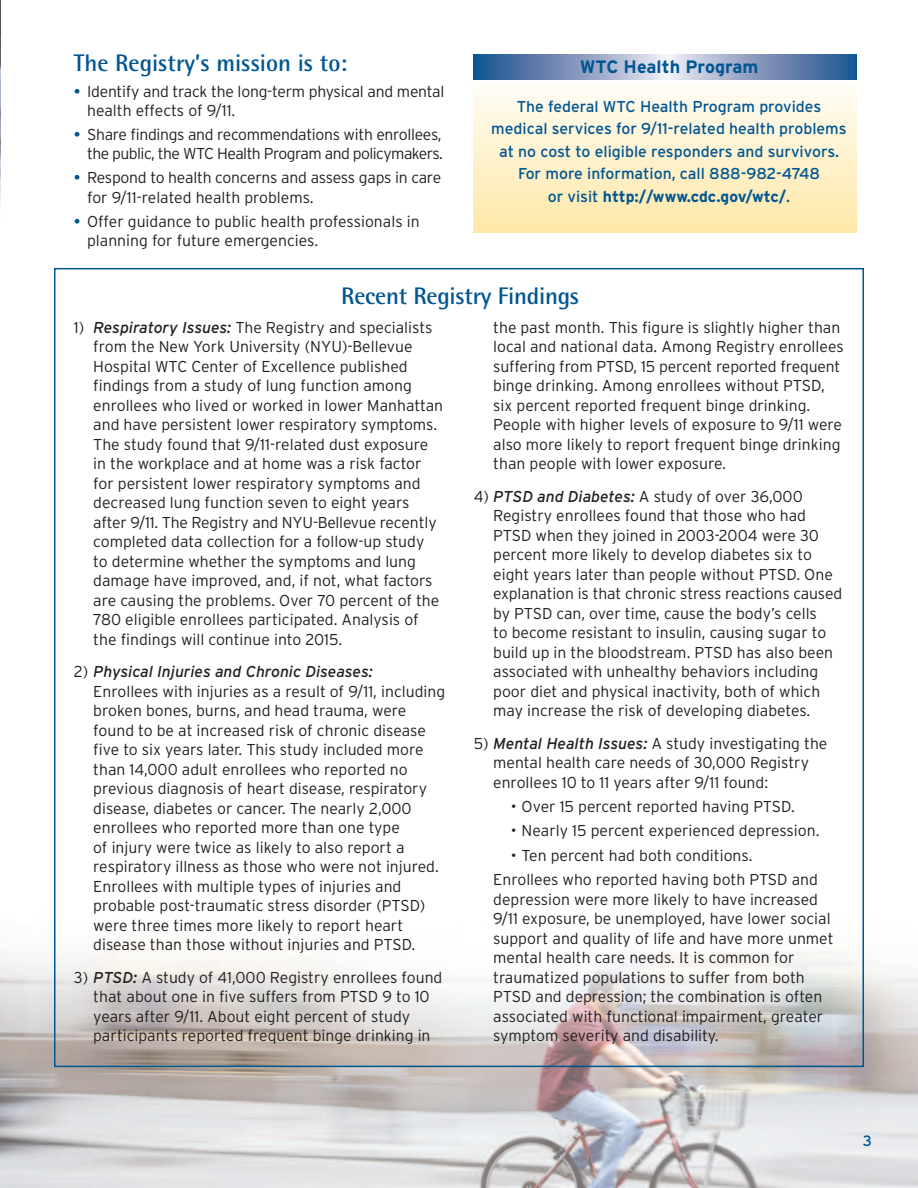
<style>
.page{position:relative;width:918px;height:1188px;background:#fff}
.page>*{position:absolute;margin:0;border:0;box-sizing:border-box;transform-origin:0 0}
.t1{font:700 24px "Rotis Semi Sans Std";letter-spacing:-.01em;color:#015691}
.t2{font:700 18px "Interstate";color:#015691}
.t3{font:300 15.75px/19.5px "Interstate";color:#231f20}
.t4{font:15.75px/22.5px "Interstate";color:#015691;text-align:center}
.t5{font:300 15.75px/19.5px "Interstate";letter-spacing:-.035em;color:#231f20;text-align:right}
.t6{font:15px "Interstate";color:#015691}
.s1{font-weight:400;color:#015691}
.s2{font-weight:700}
.s3{font-weight:400;font-style:italic}
</style>
<div class="page">
<img style="left:0;top:945px;width:918px;height:243px">
<img style="left:0;top:0;width:1px;height:206px">
<div style="left:474px;top:82px;width:383px;height:150px;background:linear-gradient(to bottom,#fefcf5,#fee8a8)"></div>
<svg style="left:474px;top:54px;width:383px;height:26px;background:#8399be"></svg>
<h1 class="t1" style="left:74px;top:54px;width:275px">The Registry’s mission is to:</h1>
<p class="t3" style="left:87px;top:81px;width:359px;text-indent:-13px"><span class="s1">•</span> Identify and track the long-term physical and mental health effects of 9/11.</p>
<p class="t5" style="left:74px;top:125px;width:371px"><span class="s1">•</span> Share findings and recommendations with enrollees, the public, the WTC Health Program and policymakers.</p>
<p class="t3" style="left:87px;top:168px;width:356px;text-indent:-13px"><span class="s1">•</span> Respond to health concerns and assess gaps in care for 9/11-related health problems.</p>
<p class="t3" style="left:87px;top:211px;width:334px;text-indent:-13px"><span class="s1">•</span> Offer guidance to public health professionals in planning for future emergencies.</p>
<p class="t2" style="left:580px;top:56px;width:180px">WTC Health Program</p>
<p class="t4" style="left:491px;top:95px;width:357px">The federal WTC Health Program provides medical services for 9/11-related health problems at no cost to eligible responders and survivors.<br>For more information, call 888-982-4748<br>or visit <span class="s2">http://www.cdc.gov/wtc/</span>.</p>
<h1 class="t1" style="left:341px;top:287px;width:240px">Recent Registry Findings</h1>
<p class="t3" style="left:93px;top:318px;width:351px;text-indent:-19px">1) <span class="s3">Respiratory Issues:</span> The Registry and specialists from the New York University (NYU)-Bellevue Hospital WTC Center of Excellence published findings from a study of lung function among enrollees who lived or worked in lower Manhattan and have persistent lower respiratory symptoms.<br>The study found that 9/11-related dust exposure in the workplace and at home was a risk factor for persistent lower respiratory symptoms and decreased lung function seven to eight years after 9/11. The Registry and NYU-Bellevue recently completed data collection for a follow-up study<br>to determine whether the symptoms and lung damage have improved, and, if not, what factors are causing the problems. Over 70 percent of the 780 eligible enrollees participated. Analysis of the findings will continue into 2015.</p>
<p class="t3" style="left:93px;top:662px;width:353px;text-indent:-19px">2) <span class="s3">Physical Injuries and Chronic Diseases:<br></span>Enrollees with injuries as a result of 9/11, including broken bones, burns, and head trauma, were found to be at increased risk of chronic disease five to six years later. This study included more than 14,000 adult enrollees who reported no previous diagnosis of heart disease, respiratory disease, diabetes or cancer. The nearly 2,000 enrollees who reported more than one type<br>of injury were twice as likely to also report a respiratory illness as those who were not injured.<br>Enrollees with multiple types of injuries and probable post-traumatic stress disorder (PTSD) were three times more likely to report heart disease than those without injuries and PTSD.</p>
<p class="t3" style="left:93px;top:968px;width:351px;text-indent:-19px">3) <span class="s3">PTSD:</span> A study of 41,000 Registry enrollees found that about one in five suffers from PTSD 9 to 10 years after 9/11. About eight percent of study participants reported frequent binge drinking in</p>
<p class="t3" style="left:493px;top:318px;width:352px">the past month. This figure is slightly higher than local and national data. Among Registry enrollees suffering from PTSD, 15 percent reported frequent binge drinking. Among enrollees without PTSD, six percent reported frequent binge drinking.<br>People with higher levels of exposure to 9/11 were also more likely to report frequent binge drinking than people with lower exposure.</p>
<p class="t3" style="left:493px;top:487px;width:350px;text-indent:-19px">4) <span class="s3">PTSD and Diabetes:</span> A study of over 36,000<br>Registry enrollees found that those who had PTSD when they joined in 2003-2004 were 30 percent more likely to develop diabetes six to eight years later than people without PTSD. One explanation is that chronic stress reactions caused by PTSD can, over time, cause the body’s cells<br>to become resistant to insulin, causing sugar to build up in the bloodstream. PTSD has also been associated with unhealthy behaviors including poor diet and physical inactivity, both of which may increase the risk of developing diabetes.</p>
<p class="t3" style="left:493px;top:734px;width:336px;text-indent:-19px">5) <span class="s3">Mental Health Issues:</span> A study investigating the mental health care needs of 30,000 Registry enrollees 10 to 11 years after 9/11 found:</p>
<p class="t3" style="left:511px;top:797px;width:286px">• Over 15 percent reported having PTSD.</p>
<p class="t3" style="left:511px;top:821px;width:310px">• Nearly 15 percent experienced depression.</p>
<p class="t3" style="left:493px;top:843px;width:326px;line-height:24.3px;text-indent:18px">• Ten percent had both conditions.<br>Enrollees who reported having both PTSD and</p>
<p class="t3" style="left:493px;top:889px;width:342px">depression were more likely to have increased 9/11 exposure, be unemployed, have lower social support and quality of life and have more unmet mental health care needs. It is common for traumatized populations to suffer from both PTSD and depression; the combination is often associated with functional impairment, greater symptom severity and disability.</p>
<p class="t6" style="left:863px;top:1132px;width:11px">3</p>
</div>
